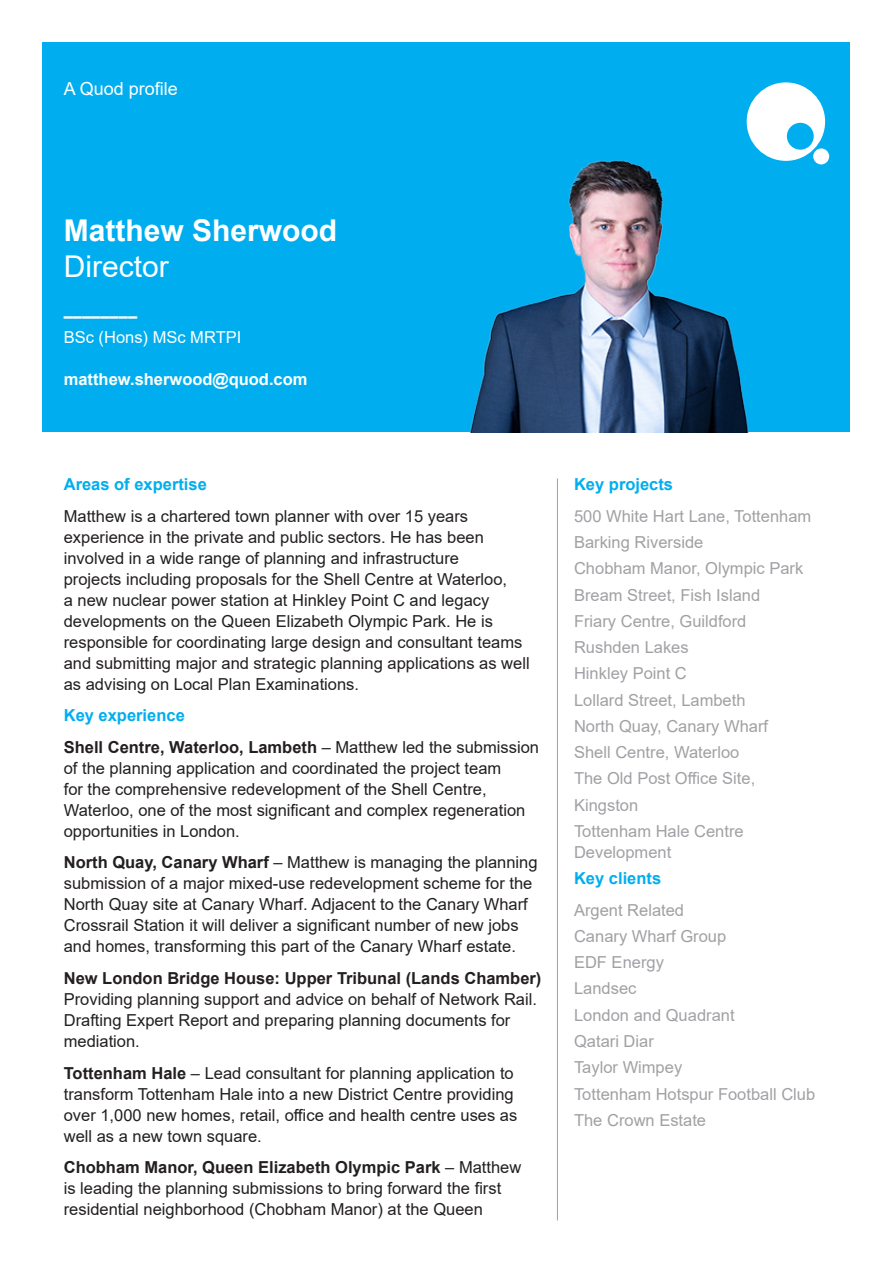
<style>
.page{position:relative;width:893px;height:1263px;background:#fff}
.page>*{position:absolute;margin:0;border:0;box-sizing:border-box;transform-origin:0 0}
.Titles{font:700 30px "Arial";color:#fff}
.Titles-2{font:30px "Arial";color:#fff}
.t1{font:18px "Arial";color:#fff}
.Body_Copy{font:16.5px/21px "Arial";color:#231f20}
.Body_Copy__Right_Col{font:16.5px/21px "Arial";color:#a1a1a5}
.Headers{font:700 16.5px "Arial";color:#00aeef}
.Body_Copy-2{font:700 16.5px "Arial";color:#fff}
.Body_Copy-3{font:16.5px "Arial";color:#fff}
.s1{font-weight:700}
</style>
<div class="page">
<div style="left:43px;top:43px;width:807px;height:389px;background:#00aeef"></div>
<svg style="left:748px;top:82px;width:77px;height:79px"></svg>
<div style="left:813px;top:148px;width:16px;height:16px;background:#fff;border-radius:50%"></div>
<hr style="left:557px;top:478px;width:1px;height:742px;background:#a1a1a5">
<img style="left:469px;top:111px;width:289px;height:321px">
<p class="t1" style="left:64px;top:76px;width:115px">A Quod profile</p>
<p class="Titles" style="left:64px;top:209px;width:275px">Matthew Sherwood</p>
<p class="Titles-2" style="left:64px;top:246px;width:106px">Director</p>
<p class="Body_Copy-2" style="left:64px;top:304px;width:75px">––––––––</p>
<p class="Body_Copy-3" style="left:64px;top:326px;width:179px">BSc (Hons) MSc MRTPI</p>
<p class="Body_Copy-2" style="left:64px;top:367px;width:245px">matthew.sherwood@quod.com</p>
<p class="Headers" style="left:64px;top:473px;width:145px">Areas of expertise</p>
<p class="Body_Copy" style="left:64px;top:505px;width:467px">Matthew is a chartered town planner with over 15 years experience in the private and public sectors. He has been involved in a wide range of planning and infrastructure<br>projects including proposals for the Shell Centre at Waterloo,<br>a new nuclear power station at Hinkley Point C and legacy developments on the Queen Elizabeth Olympic Park. He is responsible for coordinating large design and consultant teams and submitting major and strategic planning applications as well as advising on Local Plan Examinations.</p>
<p class="Headers" style="left:64px;top:704px;width:123px">Key experience</p>
<p class="Body_Copy" style="left:64px;top:736px;width:477px"><span class="s1">Shell Centre, Waterloo, Lambeth</span> – Matthew led the submission of the planning application and coordinated the project team<br>for the comprehensive redevelopment of the Shell Centre, Waterloo, one of the most significant and complex regeneration opportunities in London.</p>
<p class="Body_Copy" style="left:64px;top:852px;width:475px"><span class="s1">North Quay, Canary Wharf</span> – Matthew is managing the planning submission of a major mixed-use redevelopment scheme for the North Quay site at Canary Wharf. Adjacent to the Canary Wharf Crossrail Station it will deliver a significant number of new jobs and homes, transforming this part of the Canary Wharf estate.</p>
<p class="Body_Copy" style="left:64px;top:967px;width:479px"><span class="s1">New London Bridge House: Upper Tribunal (Lands Chamber)<br></span>Providing planning support and advice on behalf of Network Rail.<br>Drafting Expert Report and preparing planning documents for mediation.</p>
<p class="Body_Copy" style="left:64px;top:1062px;width:455px"><span class="s1">Tottenham Hale</span> – Lead consultant for planning application to transform Tottenham Hale into a new District Centre providing over 1,000 new homes, retail, office and health centre uses as well as a new town square.</p>
<p class="Body_Copy" style="left:64px;top:1156px;width:459px"><span class="s1">Chobham Manor, Queen Elizabeth Olympic Park</span> – Matthew is leading the planning submissions to bring forward the first residential neighborhood (Chobham Manor) at the Queen</p>
<p class="Headers" style="left:574px;top:473px;width:101px">Key projects</p>
<p class="Body_Copy__Right_Col" style="left:574px;top:505px;width:239px">500 White Hart Lane, Tottenham</p>
<p class="Body_Copy__Right_Col" style="left:574px;top:532px;width:131px">Barking Riverside</p>
<p class="Body_Copy__Right_Col" style="left:574px;top:558px;width:231px">Chobham Manor, Olympic Park</p>
<p class="Body_Copy__Right_Col" style="left:574px;top:584px;width:188px">Bream Street, Fish Island</p>
<p class="Body_Copy__Right_Col" style="left:574px;top:610px;width:174px">Friary Centre, Guildford</p>
<p class="Body_Copy__Right_Col" style="left:574px;top:637px;width:116px">Rushden Lakes</p>
<p class="Body_Copy__Right_Col" style="left:574px;top:663px;width:114px">Hinkley Point C</p>
<p class="Body_Copy__Right_Col" style="left:574px;top:689px;width:173px">Lollard Street, Lambeth</p>
<p class="Body_Copy__Right_Col" style="left:574px;top:715px;width:196px">North Quay, Canary Wharf</p>
<p class="Body_Copy__Right_Col" style="left:574px;top:742px;width:167px">Shell Centre, Waterloo</p>
<p class="Body_Copy__Right_Col" style="left:574px;top:768px;width:183px">The Old Post Office Site,</p>
<p class="Body_Copy__Right_Col" style="left:574px;top:794px;width:66px">Kingston</p>
<p class="Body_Copy__Right_Col" style="left:574px;top:820px;width:171px">Tottenham Hale Centre<br>Development</p>
<p class="Headers" style="left:574px;top:867px;width:89px">Key clients</p>
<p class="Body_Copy__Right_Col" style="left:574px;top:899px;width:112px">Argent Related</p>
<p class="Body_Copy__Right_Col" style="left:574px;top:925px;width:154px">Canary Wharf Group</p>
<p class="Body_Copy__Right_Col" style="left:574px;top:952px;width:91px">EDF Energy</p>
<p class="Body_Copy__Right_Col" style="left:574px;top:978px;width:64px">Landsec</p>
<p class="Body_Copy__Right_Col" style="left:574px;top:1004px;width:162px">London and Quadrant</p>
<p class="Body_Copy__Right_Col" style="left:574px;top:1030px;width:81px">Qatari Diar</p>
<p class="Body_Copy__Right_Col" style="left:574px;top:1057px;width:110px">Taylor Wimpey</p>
<p class="Body_Copy__Right_Col" style="left:574px;top:1083px;width:243px">Tottenham Hotspur Football Club</p>
<p class="Body_Copy__Right_Col" style="left:574px;top:1109px;width:134px">The Crown Estate</p>
</div>
